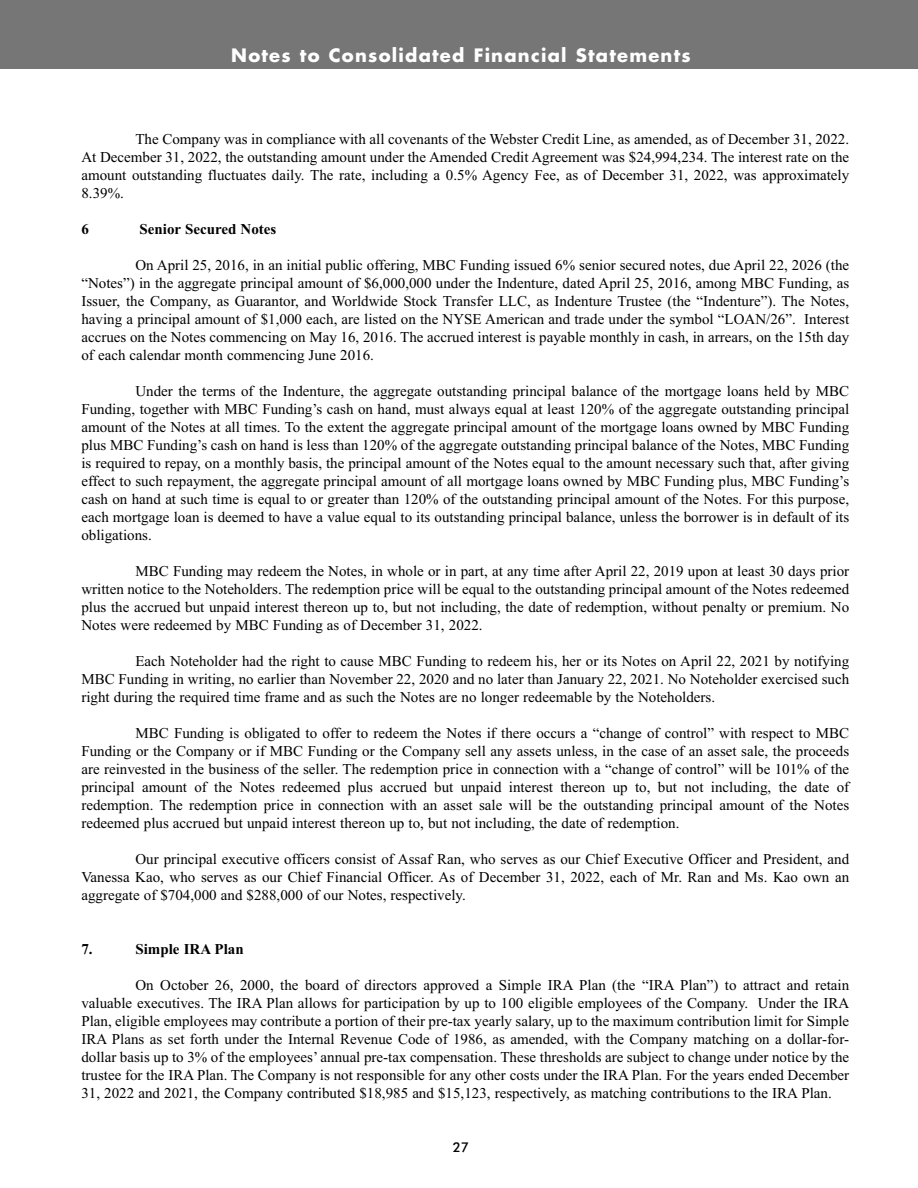
<style>
.page{position:relative;width:918px;height:1188px;background:#fff}
.page>*{position:absolute;margin:0;border:0;box-sizing:border-box;transform-origin:0 0}
.t1{font:700 18px "Futura";letter-spacing:.07em;color:#fff}
.t2{font:15px/18px "Times New Roman";color:#000;text-align:justify}
.t3{font:700 15px "Times New Roman";color:#000}
.t4{font:500 13.5px "Futura BT";color:#000}
</style>
<div class="page">
<div style="left:0;top:0;width:918px;height:69px;background:#767676"></div>
<p class="t1" style="left:231px;top:43px;width:461px">Notes to Consolidated Financial Statements</p>
<p class="t2" style="left:81px;top:130px;width:769px;text-indent:54px">The Company was in compliance with all covenants of the Webster Credit Line, as amended, as of December 31, 2022.<br>At December 31, 2022, the outstanding amount under the Amended Credit Agreement was $24,994,234. The interest rate on the amount outstanding fluctuates daily. The rate, including a 0.5% Agency Fee, as of December 31, 2022, was approximately 8.39%.</p>
<p class="t3" style="left:81px;top:220px;width:9px">6</p>
<p class="t3" style="left:140px;top:220px;width:138px">Senior Secured Notes</p>
<p class="t2" style="left:81px;top:256px;width:769px;text-indent:54px">On April 25, 2016, in an initial public offering, MBC Funding issued 6% senior secured notes, due April 22, 2026 (the “Notes”) in the aggregate principal amount of $6,000,000 under the Indenture, dated April 25, 2016, among MBC Funding, as Issuer, the Company, as Guarantor, and Worldwide Stock Transfer LLC, as Indenture Trustee (the “Indenture”). The Notes, having a principal amount of $1,000 each, are listed on the NYSE American and trade under the symbol “LOAN/26”. Interest accrues on the Notes commencing on May 16, 2016. The accrued interest is payable monthly in cash, in arrears, on the 15th day of each calendar month commencing June 2016.</p>
<p class="t2" style="left:81px;top:382px;width:769px;text-indent:54px">Under the terms of the Indenture, the aggregate outstanding principal balance of the mortgage loans held by MBC Funding, together with MBC Funding’s cash on hand, must always equal at least 120% of the aggregate outstanding principal amount of the Notes at all times. To the extent the aggregate principal amount of the mortgage loans owned by MBC Funding plus MBC Funding’s cash on hand is less than 120% of the aggregate outstanding principal balance of the Notes, MBC Funding is required to repay, on a monthly basis, the principal amount of the Notes equal to the amount necessary such that, after giving effect to such repayment, the aggregate principal amount of all mortgage loans owned by MBC Funding plus, MBC Funding’s cash on hand at such time is equal to or greater than 120% of the outstanding principal amount of the Notes. For this purpose, each mortgage loan is deemed to have a value equal to its outstanding principal balance, unless the borrower is in default of its obligations.</p>
<p class="t2" style="left:81px;top:562px;width:769px;text-indent:54px">MBC Funding may redeem the Notes, in whole or in part, at any time after April 22, 2019 upon at least 30 days prior written notice to the Noteholders. The redemption price will be equal to the outstanding principal amount of the Notes redeemed plus the accrued but unpaid interest thereon up to, but not including, the date of redemption, without penalty or premium. No Notes were redeemed by MBC Funding as of December 31, 2022.</p>
<p class="t2" style="left:81px;top:652px;width:769px;text-indent:54px">Each Noteholder had the right to cause MBC Funding to redeem his, her or its Notes on April 22, 2021 by notifying MBC Funding in writing, no earlier than November 22, 2020 and no later than January 22, 2021. No Noteholder exercised such right during the required time frame and as such the Notes are no longer redeemable by the Noteholders.</p>
<p class="t2" style="left:81px;top:724px;width:769px;text-indent:54px">MBC Funding is obligated to offer to redeem the Notes if there occurs a “change of control” with respect to MBC Funding or the Company or if MBC Funding or the Company sell any assets unless, in the case of an asset sale, the proceeds are reinvested in the business of the seller. The redemption price in connection with a “change of control” will be 101% of the principal amount of the Notes redeemed plus accrued but unpaid interest thereon up to, but not including, the date of redemption. The redemption price in connection with an asset sale will be the outstanding principal amount of the Notes redeemed plus accrued but unpaid interest thereon up to, but not including, the date of redemption.</p>
<p class="t2" style="left:81px;top:850px;width:769px;text-indent:54px">Our principal executive officers consist of Assaf Ran, who serves as our Chief Executive Officer and President, and Vanessa Kao, who serves as our Chief Financial Officer. As of December 31, 2022, each of Mr. Ran and Ms. Kao own an aggregate of $704,000 and $288,000 of our Notes, respectively.</p>
<p class="t3" style="left:81px;top:940px;width:13px">7.</p>
<p class="t3" style="left:135px;top:940px;width:110px">Simple IRA Plan</p>
<p class="t2" style="left:81px;top:976px;width:769px;text-indent:54px">On October 26, 2000, the board of directors approved a Simple IRA Plan (the “IRA Plan”) to attract and retain valuable executives. The IRA Plan allows for participation by up to 100 eligible employees of the Company. Under the IRA Plan, eligible employees may contribute a portion of their pre-tax yearly salary, up to the maximum contribution limit for Simple IRA Plans as set forth under the Internal Revenue Code of 1986, as amended, with the Company matching on a dollar-for&shy;dollar basis up to 3% of the employees’ annual pre-tax compensation. These thresholds are subject to change under notice by the trustee for the IRA Plan. The Company is not responsible for any other costs under the IRA Plan. For the years ended December 31, 2022 and 2021, the Company contributed $18,985 and $15,123, respectively, as matching contributions to the IRA Plan.</p>
<p class="t4" style="left:453px;top:1139px;width:18px">27</p>
</div>
